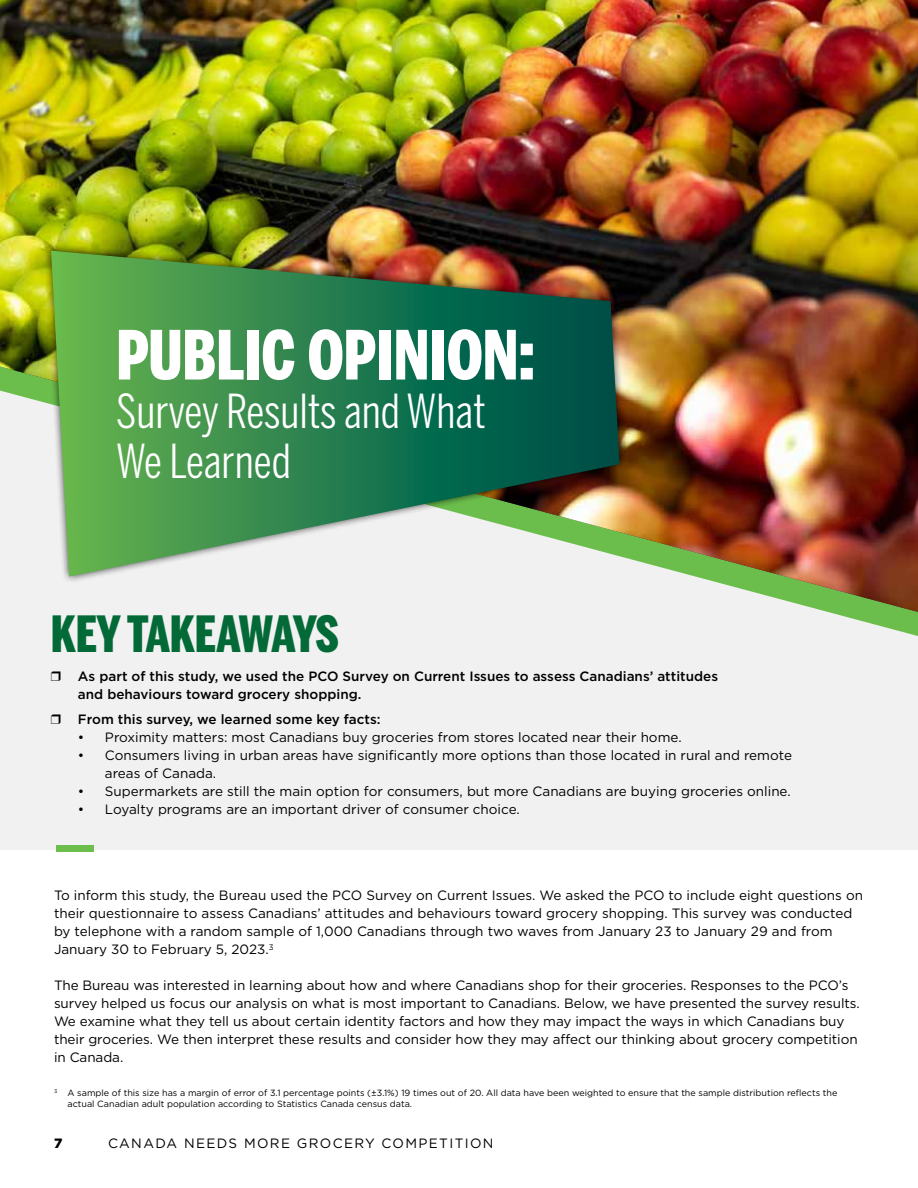
<style>
.page{position:relative;width:918px;height:1188px;background:#fff}
.page>*{position:absolute;margin:0;border:0;box-sizing:border-box;transform-origin:0 0}
.t1{font:900 67.05px "Benton Sans Comp";color:#fff}
.t2{font:900 49.5px "Benton Sans Comp";letter-spacing:-.015em;color:#036a37}
.t3{font:46.5px/49.5px "Benton Sans Comp";color:#fff}
.t4{font:13.5px/18px "Gotham";color:#000}
.t5{font:500 13.5px/18px "Gotham";color:#000}
.t6{font:13.5px "Gotham";letter-spacing:.1em;color:#000}
.t7{font:900 13.5px "Gotham";color:#000}
.t8{font:9px/10.8px "Gotham";color:#000}
</style>
<div class="page">
<div style="left:0;top:0;width:918px;height:849px;background:#f1f1f2"></div>
<img style="left:0;top:0;width:918px;height:612px">
<div style="left:43px;top:243px;width:585px;height:341px;background:#000;opacity:.75"></div>
<svg style="left:51px;top:251px;width:569px;height:326px"></svg>
<div style="left:56px;top:846px;width:37px;height:6px;background:#6bbe4c"></div>
<h1 class="t1" style="left:116px;top:316px;width:420px">PUBLIC OPINION:</h1>
<h3 class="t3" style="left:116px;top:387px;width:371px">Survey Results and What<br>We Learned</h3>
<h2 class="t2" style="left:51px;top:605px;width:290px">KEY TAKEAWAYS</h2>
<p class="t5" style="left:78px;top:667px;width:642px;text-indent:-27px">❒ As part of this study, we used the PCO Survey on Current Issues to assess Canadians’ attitudes and behaviours toward grocery shopping.</p>
<p class="t5" style="left:51px;top:710px;width:331px">❒ From this survey, we learned some key facts:</p>
<p class="t4" style="left:78px;top:727px;width:605px">• Proximity matters: most Canadians buy groceries from stores located near their home.</p>
<p class="t4" style="left:105px;top:745px;width:689px;text-indent:-27px">• Consumers living in urban areas have significantly more options than those located in rural and remote areas of Canada.</p>
<p class="t4" style="left:78px;top:781px;width:714px">• Supermarkets are still the main option for consumers, but more Canadians are buying groceries online.</p>
<p class="t4" style="left:78px;top:799px;width:443px">• Loyalty programs are an important driver of consumer choice.</p>
<p class="t4" style="left:54px;top:886px;width:811px">To inform this study, the Bureau used the PCO Survey on Current Issues. We asked the PCO to include eight questions on their questionnaire to assess Canadians’ attitudes and behaviours toward grocery shopping. This survey was conducted by telephone with a random sample of 1,000 Canadians through two waves from January 23 to January 29 and from January 30 to February 5, 2023.<sup>3</sup></p>
<p class="t4" style="left:54px;top:976px;width:807px">The Bureau was interested in learning about how and where Canadians shop for their groceries. Responses to the PCO’s survey helped us focus our analysis on what is most important to Canadians. Below, we have presented the survey results.<br>We examine what they tell us about certain identity factors and how they may impact the ways in which Canadians buy their groceries. We then interpret these results and consider how they may affect our thinking about grocery competition in Canada.</p>
<p class="t8" style="left:68px;top:1087px;width:771px;text-indent:-14px"><sup>3</sup> A sample of this size has a margin of error of 3.1 percentage points (±3.1%) 19 times out of 20. All data have been weighted to ensure that the sample distribution reflects the actual Canadian adult population according to Statistics Canada census data.</p>
<p class="t7" style="left:54px;top:1133px;width:10px">7</p>
<p class="t6" style="left:108px;top:1134px;width:387px">CANADA NEEDS MORE GROCERY COMPETITION</p>
</div>
